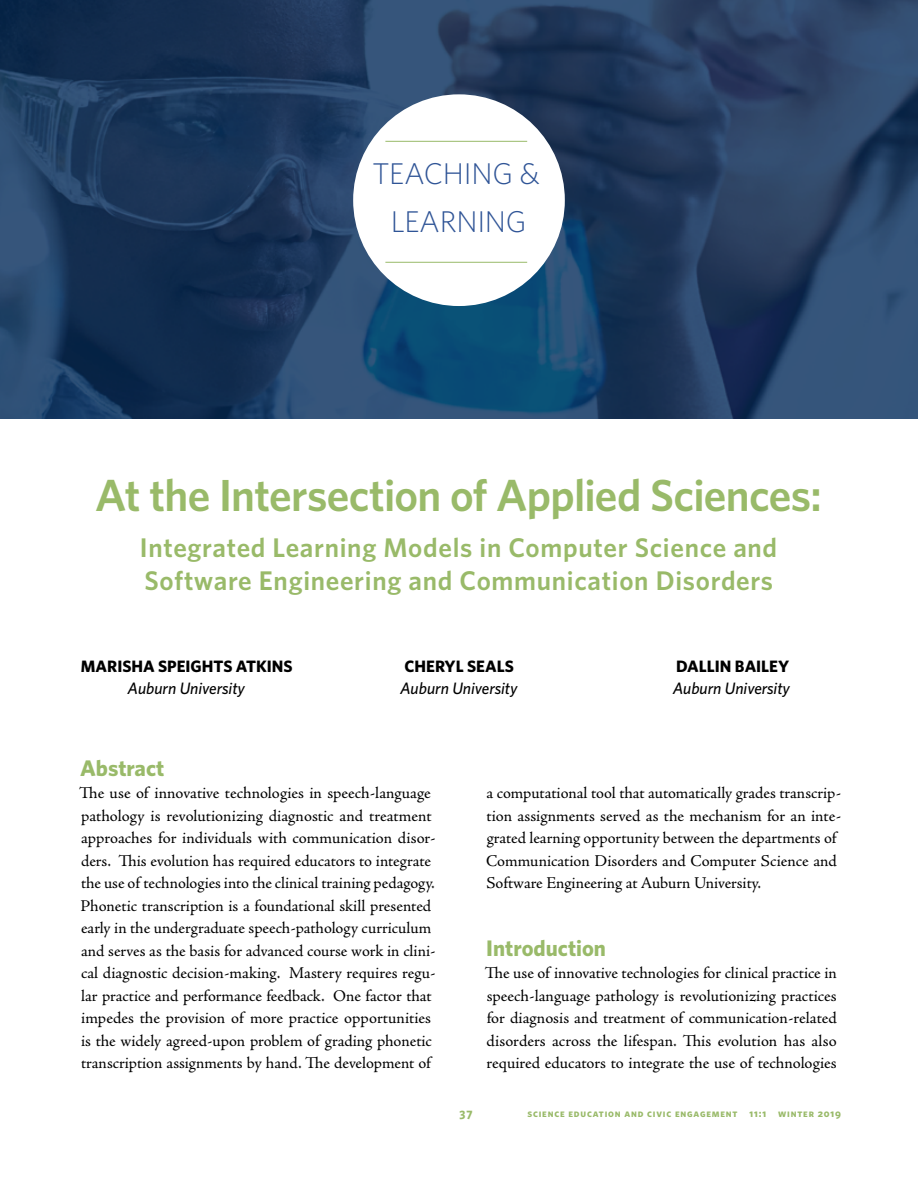
<style>
.page{position:relative;width:918px;height:1188px;background:#fff}
.page>*{position:absolute;margin:0;border:0;box-sizing:border-box;transform-origin:0 0}
.t1{font:600 45px "Whitney";letter-spacing:-.015em;color:#99ba69}
.t2{font:300 30px/48px "Whitney";letter-spacing:-.01em;color:#2f5496;text-align:center}
.t3{font:600 27px/33px "Whitney";letter-spacing:.025em;color:#99ba69}
.t4{font:700 22.5px "Whitney";color:#99ba69}
.t5{font:16.5px/22.5px "Adobe Jenson Pro";color:#000}
.t6{font:italic 500 16.5px "Whitney";color:#000}
.t7{font:700 16.5px "Whitney";color:#000}
.t8{font:700 12.15px "Whitney";color:#99ba69}
.t9{font:700 10.5px "Whitney";letter-spacing:.075em;color:#99ba69}
</style>
<div class="page">
<img style="left:0;top:0;width:918px;height:419px">
<div style="left:353px;top:94px;width:212px;height:212px;background:#fff;border-radius:50%"></div>
<hr style="left:385px;top:141px;width:142px;height:1px;background:#99ba69">
<hr style="left:385px;top:262px;width:142px;height:1px;background:#99ba69">
<h2 class="t2" style="left:372px;top:149px;width:169px">TEACHING &amp;<br>LEARNING</h2>
<h1 class="t1" style="left:95px;top:465px;width:728px">At the Intersection of Applied Sciences:</h1>
<h3 class="t3" style="left:140px;top:531px;width:639px">Integrated Learning Models in Computer Science and<br>Software Engineering and Communication Disorders</h3>
<p class="t7" style="left:81px;top:655px;width:213px">MARISHA SPEIGHTS ATKINS</p>
<p class="t6" style="left:128px;top:678px;width:119px">Auburn University</p>
<p class="t7" style="left:405px;top:655px;width:111px">CHERYL SEALS</p>
<p class="t6" style="left:400px;top:678px;width:119px">Auburn University</p>
<p class="t7" style="left:676px;top:655px;width:115px">DALLIN BAILEY</p>
<p class="t6" style="left:673px;top:678px;width:119px">Auburn University</p>
<h3 class="t4" style="left:80px;top:753px;width:86px">Abstract</h3>
<p class="t5" style="left:79px;top:782px;width:358px">The use of innovative technologies in speech-language pathology is revolutionizing diagnostic and treatment approaches for individuals with communication disor&shy;ders. This evolution has required educators to integrate the use of technologies into the clinical training pedagogy.<br>Phonetic transcription is a foundational skill presented early in the undergraduate speech-pathology curriculum and serves as the basis for advanced course work in clini&shy;cal diagnostic decision-making. Mastery requires regu&shy;lar practice and performance feedback. One factor that impedes the provision of more practice opportunities is the widely agreed-upon problem of grading phonetic transcription assignments by hand. The development of</p>
<p class="t5" style="left:486px;top:782px;width:357px">a computational tool that automatically grades transcrip&shy;tion assignments served as the mechanism for an inte&shy;grated learning opportunity between the departments of Communication Disorders and Computer Science and Software Engineering at Auburn University.</p>
<h3 class="t4" style="left:486px;top:933px;width:121px">Introduction</h3>
<p class="t5" style="left:485px;top:962px;width:354px;text-align:justify">The use of innovative technologies for clinical practice in speech-language pathology is revolutionizing practices for diagnosis and treatment of communication-related disorders across the lifespan. This evolution has also required educators to integrate the use of technologies</p>
<p class="t8" style="left:459px;top:1104px;width:15px">37</p>
<p class="t9" style="left:527px;top:1106px;width:315px">science education and civic engagement 11:1 winter 2019</p>
</div>
